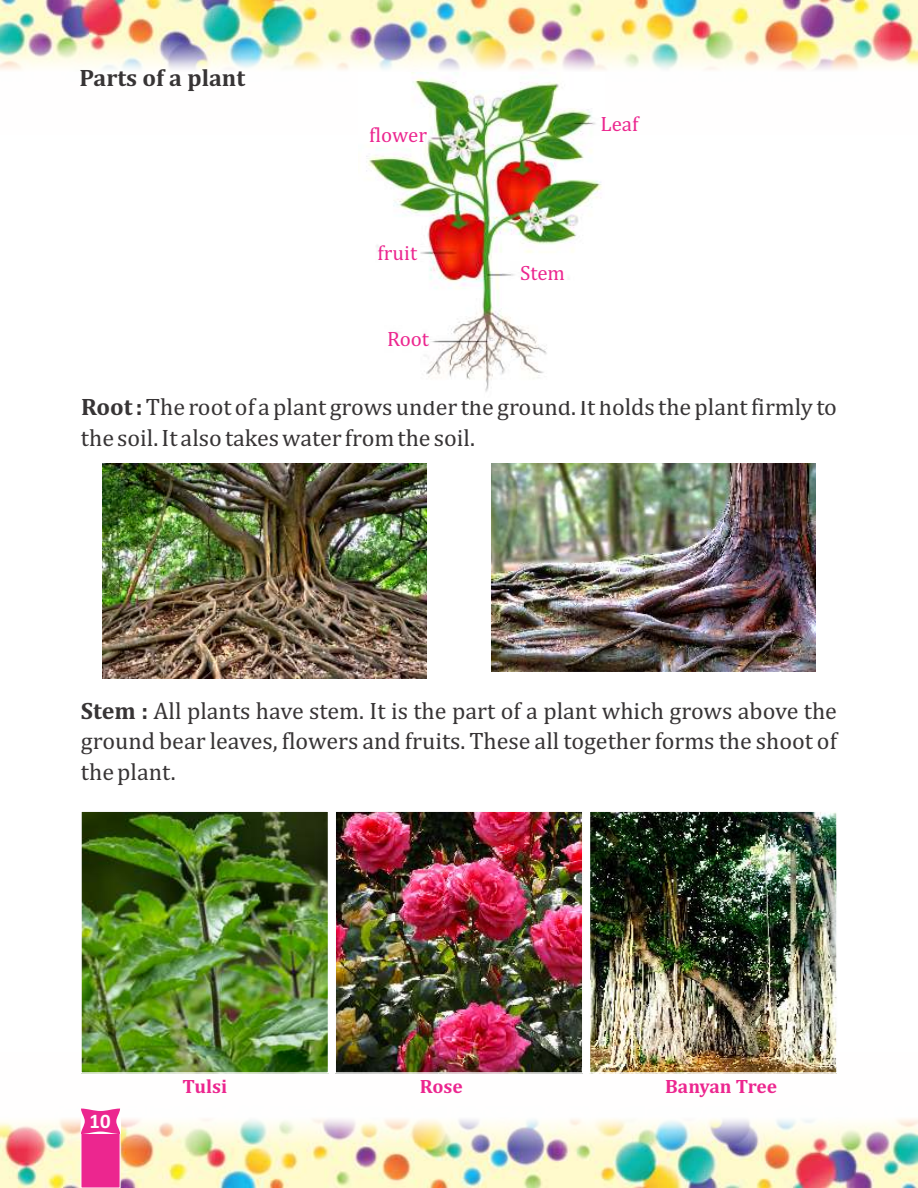
<style>
.page{position:relative;width:918px;height:1188px;background:#fff}
.page>*{position:absolute;margin:0;border:0;box-sizing:border-box;transform-origin:0 0}
.t1{font:24px/30.9px "Cambria";color:#373435}
.t2{font:700 24px "Cambria";color:#373435}
.t3{font:21px "Cambria";color:#ec268f}
.t4{font:700 20.7px "Calibri";color:#fefefe}
.t5{font:700 19.5px "Cambria";color:#ec268f}
.s1{font-weight:700}
</style>
<div class="page">
<img style="left:0;top:1119px;width:918px;height:69px">
<img style="left:0;top:0;width:918px;height:73px">
<img style="left:103px;top:464px;width:324px;height:215px">
<img style="left:83px;top:813px;width:243px;height:258px">
<div style="left:80px;top:810px;width:249px;height:264px;border:2px solid #fefefe"></div>
<img style="left:337px;top:813px;width:244px;height:258px">
<div style="left:334px;top:810px;width:250px;height:264px;border:2px solid #fefefe"></div>
<img style="left:592px;top:813px;width:243px;height:258px">
<div style="left:589px;top:810px;width:249px;height:264px;border:2px solid #fefefe"></div>
<img style="left:366px;top:73px;width:236px;height:319px">
<img style="left:491px;top:464px;width:324px;height:207px">
<svg style="left:81px;top:1108px;width:39px;height:80px;background:#ed3998"></svg>
<p class="t2" style="left:79px;top:67px;width:167px">Parts of a plant</p>
<p class="t3" style="left:369px;top:126px;width:59px">flower</p>
<p class="t3" style="left:378px;top:244px;width:41px">fruit</p>
<p class="t3" style="left:387px;top:330px;width:43px">Root</p>
<p class="t3" style="left:600px;top:115px;width:40px">Leaf</p>
<p class="t3" style="left:520px;top:264px;width:46px">Stem</p>
<p class="t1" style="left:81px;top:393px;width:758px"><span class="s1">Root :</span> The root of a plant grows under the ground. It holds the plant firmly to the soil. It also takes water from the soil.</p>
<p class="t1" style="left:81px;top:696px;width:758px;text-align:justify"><span class="s1">Stem :</span> All plants have stem. It is the part of a plant which grows above the ground bear leaves, flowers and fruits. These all together forms the shoot of the plant.</p>
<p class="t4" style="left:90px;top:1112px;width:22px">10</p>
<p class="t5" style="left:183px;top:1078px;width:46px">Tulsi</p>
<p class="t5" style="left:420px;top:1078px;width:44px">Rose</p>
<p class="t5" style="left:665px;top:1078px;width:113px">Banyan Tree</p>
</div>
